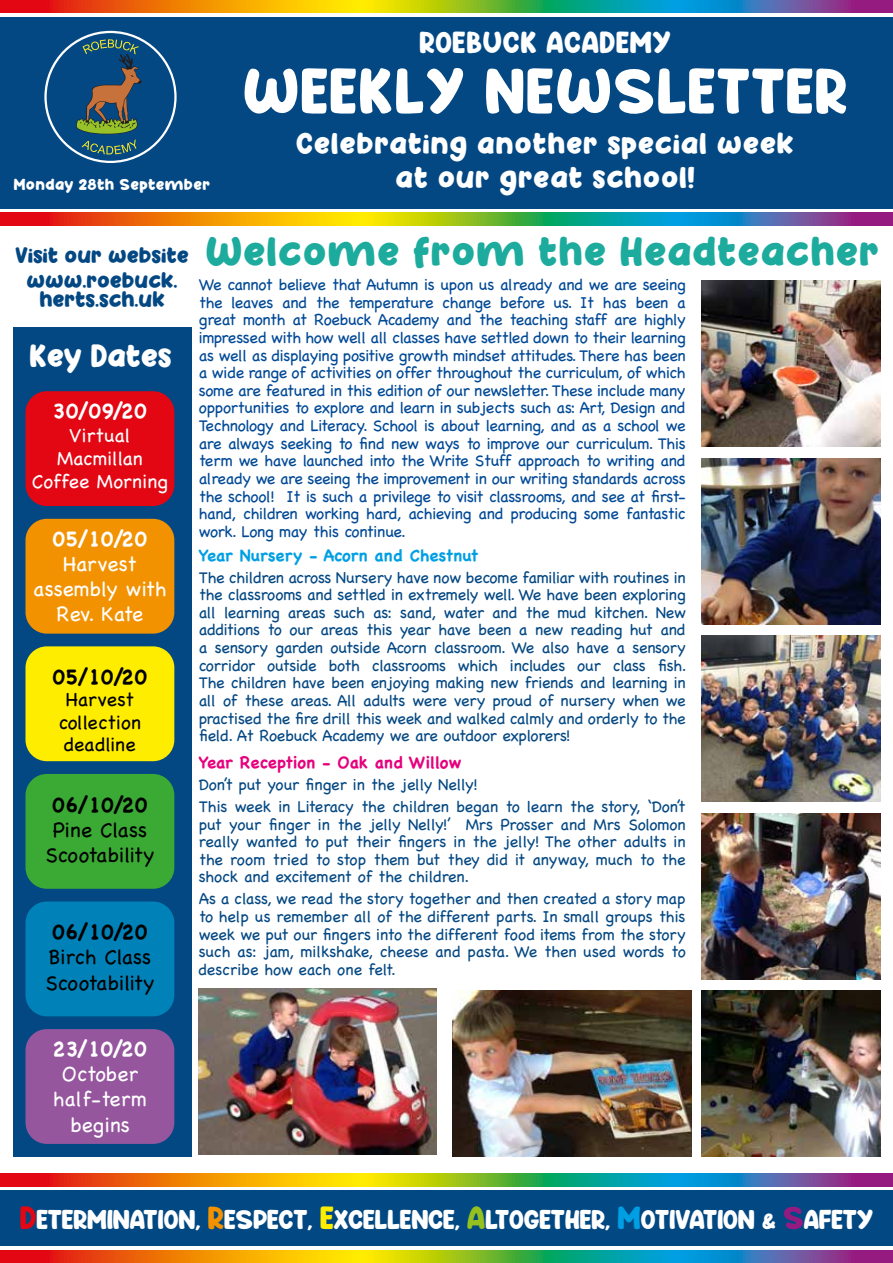
<style>
.page{position:relative;width:893px;height:1263px;background:#fff}
.page>*{position:absolute;margin:0;border:0;box-sizing:border-box;transform-origin:0 0}
.t1{font:60px "Happy School";letter-spacing:.025em;color:#fff}
.t2{font:39px "Happy School";letter-spacing:.025em;color:#1dab9e}
.t3{font:30px "Happy School";color:#fff}
.t4{font:28.5px/34.2px "Happy School";letter-spacing:.025em;color:#fff;text-align:center}
.t5{font:25.5px "Happy School";letter-spacing:-.005em;color:#fff}
.t6{font:300 21px/25.2px "Chalkboard SE";color:#fff;text-align:center}
.t7{font:300 21px/25.2px "Chalkboard SE";color:#000;text-align:center}
.t8{font:21px/25.2px "Happy School";color:#044883;text-align:center}
.t9{font:700 21px "Chalkboard SE";color:#fff}
.t10{font:700 21px "Chalkboard SE";color:#000}
.t11{font:300 19.5px/23.4px "Chalkboard SE";color:#fff;text-align:center}
.t12{font:300 19.5px/22.5px "Chalkboard SE";color:#000;text-align:center}
.t13{font:700 16.5px "Chalkboard SE";color:#009fe3}
.t14{font:700 16.5px "Chalkboard SE";color:#e6007d}
.t15{font:300 16.2px/17.5px "Chalkboard SE";letter-spacing:-.01em;color:#044883;text-align:justify}
.t16{font:300 16.2px/17.5px "Chalkboard SE";letter-spacing:-.025em;color:#004996;text-align:justify}
.t17{font:15px "Happy School";letter-spacing:.025em;color:#fff}
.s1{font-size:30px;color:#e30613}
.s2{font-size:30px;color:#f39200}
.s3{font-size:30px;color:#ffed00}
.s4{font-size:30px;color:#95c11f}
.s5{font-size:30px;color:#009fe3}
.s6{font-size:21px}
.s7{font-size:30px;color:#951b81}
</style>
<div class="page">
<div style="left:13px;top:327px;width:178px;height:830px;background:#044883"></div>
<div style="left:26px;top:391px;width:148px;height:115px;background:#e30613;border-radius:21px"></div>
<div style="left:26px;top:519px;width:148px;height:115px;background:#f39200;border-radius:21px"></div>
<div style="left:26px;top:646px;width:148px;height:115px;background:#ffed00;border-radius:21px"></div>
<div style="left:26px;top:774px;width:148px;height:115px;background:#3aaa35;border-radius:21px"></div>
<div style="left:26px;top:901px;width:148px;height:115px;background:#0082b9;border-radius:21px"></div>
<div style="left:26px;top:1029px;width:148px;height:115px;background:#95569e;border-radius:21px"></div>
<svg style="left:0;top:0;width:893px;height:13px;background:#958949"></svg>
<svg style="left:0;top:1250px;width:893px;height:13px;background:#958949"></svg>
<svg style="left:0;top:1174px;width:893px;height:12px;background:#958949"></svg>
<svg style="left:0;top:213px;width:893px;height:12px;background:#958949"></svg>
<div style="left:0;top:1191px;width:893px;height:55px;background:#024882"></div>
<div style="left:0;top:17px;width:893px;height:191px;background:#044883"></div>
<svg style="left:44px;top:39px;width:133px;height:124px"></svg>
<img style="left:702px;top:281px;width:178px;height:165px">
<img style="left:702px;top:458px;width:178px;height:166px">
<img style="left:702px;top:636px;width:178px;height:165px">
<img style="left:702px;top:813px;width:178px;height:166px">
<img style="left:199px;top:988px;width:238px;height:166px">
<img style="left:702px;top:991px;width:178px;height:166px">
<img style="left:453px;top:991px;width:238px;height:166px">
<p class="t17" style="left:14px;top:178px;width:197px">Monday 28th September</p>
<h3 class="t4" style="left:419px;top:29px;width:253px">ROEBUCK ACADEMY</h3>
<h1 class="t1" style="left:243px;top:65px;width:606px">WEEKLY NEWSLETTER</h1>
<h3 class="t4" style="left:296px;top:129px;width:499px">Celebrating another special week at our great school!</h3>
<p class="t8" style="left:15px;top:244px;width:175px">Visit our website www.roebuck.</p>
<p class="t8" style="left:39px;top:289px;width:127px">herts.sch.uk</p>
<h3 class="t3" style="left:30px;top:343px;width:144px">Key Dates</h3>
<p class="t9" style="left:53px;top:399px;width:96px">30/09/20</p>
<p class="t11" style="left:32px;top:422px;width:137px">Virtual<br>Macmillan<br>Coffee Morning</p>
<p class="t9" style="left:52px;top:526px;width:96px">05/10/20</p>
<p class="t6" style="left:33px;top:550px;width:135px">Harvest assembly with<br>Rev. Kate</p>
<p class="t10" style="left:52px;top:664px;width:96px">05/10/20</p>
<p class="t12" style="left:59px;top:687px;width:84px">Harvest collection deadline</p>
<p class="t10" style="left:52px;top:792px;width:97px">06/10/20</p>
<p class="t7" style="left:46px;top:816px;width:110px">Pine Class<br>Scootability</p>
<p class="t10" style="left:52px;top:919px;width:97px">06/10/20</p>
<p class="t7" style="left:46px;top:943px;width:110px;text-align:left">Birch Class<br>Scootability</p>
<h2 class="t2" style="left:205px;top:234px;width:675px">Welcome from the Headteacher</h2>
<p class="t16" style="left:199px;top:275px;width:488px">We cannot believe that Autumn is upon us already and we are seeing the leaves and the temperature change before us. It has been a great month at Roebuck Academy and the teaching staff are highly impressed with how well all classes have settled down to their learning as well as displaying positive growth mindset attitudes. There has been a wide range of activities on offer throughout the curriculum, of which some are featured in this edition of our newsletter. These include many opportunities to explore and learn in subjects such as: Art, Design and Technology and Literacy. School is about learning, and as a school we are always seeking to find new ways to improve our curriculum. This term we have launched into the Write Stuff approach to writing and already we are seeing the improvement in our writing standards across the school! It is such a privilege to visit classrooms, and see at first&shy;hand, children working hard, achieving and producing some fantastic work. Long may this continue.</p>
<p class="t13" style="left:199px;top:545px;width:281px">Year Nursery - Acorn and Chestnut</p>
<p class="t15" style="left:199px;top:567px;width:489px">The children across Nursery have now become familiar with routines in the classrooms and settled in extremely well. We have been exploring all learning areas such as: sand, water and the mud kitchen. New additions to our areas this year have been a new reading hut and a sensory garden outside Acorn classroom. We also have a sensory corridor outside both classrooms which includes our class fish.<br>The children have been enjoying making new friends and learning in all of these areas. All adults were very proud of nursery when we practised the fire drill this week and walked calmly and orderly to the field. At Roebuck Academy we are outdoor explorers!</p>
<p class="t14" style="left:199px;top:753px;width:264px">Year Reception - Oak and Willow</p>
<p class="t15" style="left:199px;top:772px;width:488px;line-height:21.9px">Don’t put your finger in the jelly Nelly!<br>This week in Literacy the children began to learn the story, ‘Don’t</p>
<p class="t15" style="left:199px;top:814px;width:488px">put your finger in the jelly Nelly!’ Mrs Prosser and Mrs Solomon really wanted to put their fingers in the jelly! The other adults in the room tried to stop them but they did it anyway, much to the shock and excitement of the children.</p>
<p class="t15" style="left:199px;top:889px;width:488px">As a class, we read the story together and then created a story map to help us remember all of the different parts. In small groups this week we put our fingers into the different food items from the story such as: jam, milkshake, cheese and pasta. We then used words to describe how each one felt.</p>
<p class="t9" style="left:53px;top:1036px;width:96px">23/10/20</p>
<p class="t6" style="left:53px;top:1060px;width:95px">October half-term begins</p>
<h3 class="t5" style="left:20px;top:1208px;width:855px"><span class="s1">D</span>ETERMINATION, <span class="s2">R</span>ESPECT, <span class="s3">E</span>XCELLENCE, <span class="s4">A</span>LTOGETHER, <span class="s5">M</span>OTIVATION <span class="s6">&amp;</span> <span class="s7">S</span>AFETY</h3>
</div>
